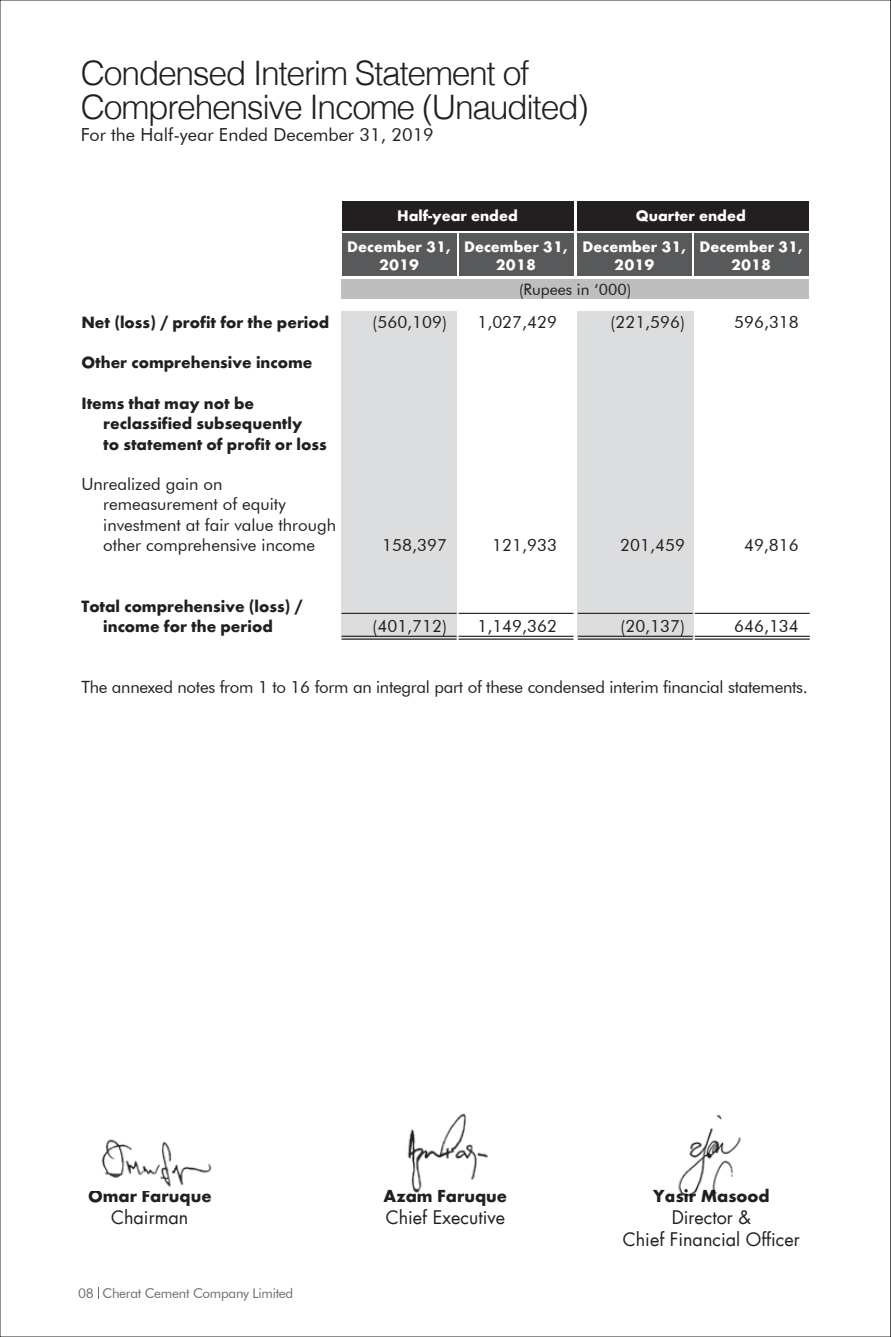
<style>
.page{position:relative;width:891px;height:1337px;background:#fff}
.page>*{position:absolute;margin:0;border:0;box-sizing:border-box;transform-origin:0 0}
.t1{font:300 33.75px/33.8px "Helvetica";letter-spacing:-.04em;color:#231f20}
.t2{font:18px/21.6px "Futura";color:#231f20;text-align:center}
.t3{font:18px "Futura BT";color:#231f20}
.t4{font:18px "Futura Bold DTC";color:#231f20}
.t5{font:16.88px/20.2px "Futura BT";color:#231f20}
.t6{font:16.88px/20.2px "Futura Bold DTC";color:#231f20;text-align:center}
.t7{font:700 16.88px/20.2px "Futura";color:#231f20}
.t8{font:15.75px/18px "Futura Bold DTC";color:#fff;text-align:center}
.t9{font:15.75px "Futura BT";color:#231f20}
.t10{font:13.5px "Futura BT";letter-spacing:-.02em;color:#6d6e71}
</style>
<div class="page">
<div style="left:342px;top:311px;width:115px;height:327px;background:#dcddde"></div>
<div style="left:578px;top:311px;width:116px;height:327px;background:#dcddde"></div>
<hr style="left:342px;top:613px;width:115px;height:1px;background:#231f20">
<hr style="left:459px;top:613px;width:114px;height:1px;background:#231f20">
<hr style="left:578px;top:613px;width:115px;height:1px;background:#231f20">
<hr style="left:695px;top:613px;width:115px;height:1px;background:#231f20">
<hr style="left:342px;top:635px;width:115px;height:2px;background:#231f20">
<hr style="left:459px;top:635px;width:114px;height:2px;background:#231f20">
<hr style="left:578px;top:635px;width:115px;height:2px;background:#231f20">
<hr style="left:695px;top:635px;width:115px;height:2px;background:#231f20">
<hr style="left:342px;top:638px;width:115px;height:1px;background:#231f20">
<hr style="left:459px;top:638px;width:114px;height:1px;background:#231f20">
<hr style="left:578px;top:638px;width:115px;height:1px;background:#231f20">
<hr style="left:695px;top:638px;width:115px;height:1px;background:#231f20">
<div style="left:342px;top:201px;width:231px;height:30px;background:#231f20"></div>
<div style="left:342px;top:234px;width:115px;height:42px;background:#58595b"></div>
<div style="left:459px;top:234px;width:114px;height:42px;background:#58595b"></div>
<div style="left:577px;top:201px;width:232px;height:30px;background:#231f20"></div>
<div style="left:577px;top:234px;width:115px;height:42px;background:#58595b"></div>
<div style="left:694px;top:234px;width:115px;height:42px;background:#58595b"></div>
<div style="left:342px;top:279px;width:467px;height:20px;background:#bcbec0"></div>
<svg style="left:890px;top:0;width:1px;height:1336px"></svg>
<img style="left:407px;top:1113px;width:81px;height:80px">
<img style="left:101px;top:1139px;width:111px;height:48px">
<img style="left:678px;top:1114px;width:63px;height:83px">
<h1 class="t1" style="left:81px;top:54px;width:509px">Condensed Interim Statement of<br>Comprehensive Income (Unaudited)</h1>
<p class="t3" style="left:81px;top:123px;width:355px">For the Half-year Ended December 31, 2019</p>
<p class="t8" style="left:347px;top:201px;width:172px;line-height:30.8px;text-align:left;text-indent:50px">Half-year ended<br>December 31,</p>
<p class="t8" style="left:379px;top:256px;width:42px">2019</p>
<p class="t8" style="left:636px;top:207px;width:111px">Quarter ended</p>
<p class="t8" style="left:464px;top:238px;width:105px">December 31,<br>2018</p>
<p class="t8" style="left:583px;top:238px;width:105px">December 31,<br>2019</p>
<p class="t8" style="left:699px;top:238px;width:105px">December 31,<br>2018</p>
<p class="t9" style="left:519px;top:280px;width:114px">(Rupees in ‘000)</p>
<p class="t6" style="left:81px;top:312px;width:249px">Net (loss) / profit for the period</p>
<p class="t5" style="left:373px;top:312px;width:76px">(560,109)</p>
<p class="t5" style="left:477px;top:312px;width:81px">1,027,429</p>
<p class="t5" style="left:611px;top:312px;width:76px">(221,596)</p>
<p class="t5" style="left:734px;top:312px;width:66px">596,318</p>
<p class="t6" style="left:81px;top:352px;width:233px">Other comprehensive income</p>
<p class="t7" style="left:103px;top:393px;width:225px;text-indent:-22px">Items that may not be reclassified subsequently<br>to statement of profit or loss</p>
<p class="t5" style="left:103px;top:474px;width:234px;text-indent:-22px">Unrealized gain on remeasurement of equity investment at fair value through other comprehensive income</p>
<p class="t5" style="left:382px;top:534px;width:66px">158,397</p>
<p class="t5" style="left:492px;top:534px;width:66px">121,933</p>
<p class="t5" style="left:620px;top:534px;width:66px">201,459</p>
<p class="t5" style="left:744px;top:534px;width:56px">49,816</p>
<p class="t6" style="left:81px;top:595px;width:223px">Total comprehensive (loss) / income for the period</p>
<p class="t5" style="left:373px;top:615px;width:76px">(401,712)</p>
<p class="t5" style="left:477px;top:615px;width:81px">1,149,362</p>
<p class="t5" style="left:621px;top:615px;width:66px">(20,137)</p>
<p class="t5" style="left:734px;top:615px;width:66px">646,134</p>
<p class="t5" style="left:81px;top:676px;width:728px">The annexed notes from 1 to 16 form an integral part of these condensed interim financial statements.</p>
<p class="t4" style="left:88px;top:1185px;width:125px">Omar Faruque</p>
<p class="t2" style="left:111px;top:1206px;width:79px">Chairman</p>
<p class="t10" style="left:78px;top:1284px;width:217px">08 Cherat Cement Company Limited</p>
<p class="t4" style="left:384px;top:1185px;width:125px">Azam Faruque</p>
<p class="t2" style="left:386px;top:1206px;width:121px">Chief Executive</p>
<p class="t4" style="left:653px;top:1185px;width:118px">Yasir Masood</p>
<p class="t2" style="left:623px;top:1206px;width:178px">Director &amp;<br>Chief Financial Officer</p>
</div>
